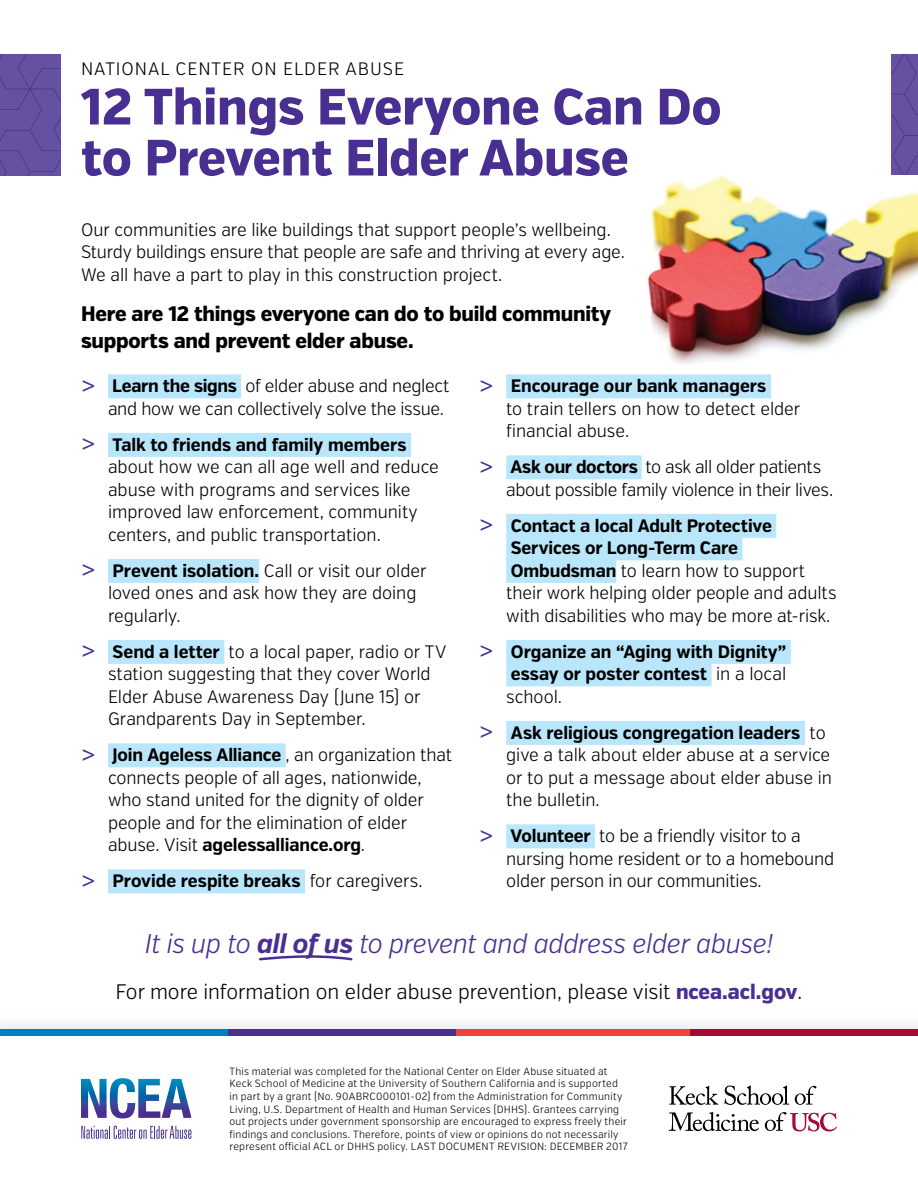
<style>
.page{position:relative;width:918px;height:1188px;background:#fff}
.page>*{position:absolute;margin:0;border:0;box-sizing:border-box;transform-origin:0 0}
.Body{font:800 51px/51px "Verb Cond";color:#492f92}
.Body-2{font:italic 300 27px "Verb Cond";letter-spacing:-.015em;color:#492f92}
.Body-3{font:800 21px/27px "Verb Cond";letter-spacing:-.01em;color:#000}
.Body-4{font:300 21px "Verb Cond";color:#000}
.Body-5{font:300 18px/22.5px "Verb Cond";letter-spacing:-.005em;color:#000}
.t1{font:700 18px/22.5px "Verb Cond";color:#000;text-align:justify}
.Body-6{font:300 18px/22.5px "Verb Cond";letter-spacing:-.025em;color:#000}
.Body-7{font:300 18px "Verb Cond";letter-spacing:.05em;color:#000}
.footnote{font:300 10.5px/12.6px "Verb Cond";letter-spacing:.02em;color:#000}
.s1{font-weight:400;font-size:24px;color:#492f92}
.s2{font-weight:700}
.s3{font-weight:300}
.s4{font-weight:800;color:#492f92}
</style>
<div class="page">
<svg style="left:0;top:54px;width:61px;height:122px;background:#644e9f"></svg>
<svg style="left:891px;top:54px;width:27px;height:121px;background:#644e9f"></svg>
<div style="left:108px;top:374px;width:133px;height:24px;background:#b9e6fa"></div>
<div style="left:108px;top:433px;width:303px;height:24px;background:#b9e6fa"></div>
<div style="left:108px;top:559px;width:151px;height:24px;background:#b9e6fa"></div>
<div style="left:108px;top:640px;width:116px;height:24px;background:#b9e6fa"></div>
<div style="left:108px;top:743px;width:178px;height:24px;background:#b9e6fa"></div>
<div style="left:108px;top:869px;width:197px;height:24px;background:#b9e6fa"></div>
<img style="left:647px;top:176px;width:271px;height:188px">
<div style="left:506px;top:374px;width:265px;height:24px;background:#b9e6fa"></div>
<div style="left:506px;top:455px;width:136px;height:24px;background:#b9e6fa"></div>
<div style="left:506px;top:514px;width:270px;height:24px;background:#b9e6fa"></div>
<div style="left:506px;top:536px;width:236px;height:24px;background:#b9e6fa"></div>
<div style="left:506px;top:559px;width:110px;height:24px;background:#b9e6fa"></div>
<div style="left:506px;top:640px;width:285px;height:24px;background:#b9e6fa"></div>
<div style="left:506px;top:662px;width:206px;height:24px;background:#b9e6fa"></div>
<div style="left:506px;top:721px;width:299px;height:24px;background:#b9e6fa"></div>
<div style="left:506px;top:824px;width:89px;height:24px;background:#b9e6fa"></div>
<svg style="left:259px;top:955px;width:94px;height:6px"></svg>
<div style="left:0;top:1010px;width:918px;height:178px;background:#f9f9f9"></div>
<div style="left:0;top:1033px;width:918px;height:155px;background:#fff"></div>
<svg style="left:81px;top:1126px;width:110px;height:13px"></svg>
<svg style="left:81px;top:1078px;width:110px;height:40px"></svg>
<div style="left:685px;top:1029px;width:233px;height:7px;background:#a30b35"></div>
<div style="left:0;top:1029px;width:233px;height:7px;background:#007dc5"></div>
<div style="left:228px;top:1029px;width:234px;height:7px;background:#492f92"></div>
<div style="left:456px;top:1029px;width:234px;height:7px;background:#ef433b"></div>
<svg style="left:724px;top:1086px;width:65px;height:19px"></svg>
<svg style="left:669px;top:1086px;width:49px;height:19px"></svg>
<svg style="left:765px;top:1112px;width:72px;height:19px"></svg>
<svg style="left:795px;top:1086px;width:21px;height:19px"></svg>
<svg style="left:669px;top:1112px;width:90px;height:19px"></svg>
<p class="Body-7" style="left:81px;top:58px;width:325px">NATIONAL CENTER ON ELDER ABUSE</p>
<p class="Body" style="left:81px;top:82px;width:642px">12 Things Everyone Can Do to Prevent Elder Abuse</p>
<p class="Body-5" style="left:81px;top:218px;width:545px">Our communities are like buildings that support people’s wellbeing.<br>Sturdy buildings ensure that people are safe and thriving at every age.<br>We all have a part to play in this construction project.</p>
<p class="Body-3" style="left:81px;top:301px;width:532px">Here are 12 things everyone can do to build community supports and prevent elder abuse.</p>
<p class="Body-5" style="left:81px;top:375px;width:370px;text-align:right"><span class="s1">&gt;</span> <span class="s2">Learn the signs</span> of elder abuse and neglect and how we can collectively solve the issue.</p>
<p class="Body-5" style="left:108px;top:434px;width:332px;text-indent:-27px"><span class="s1">&gt;</span> <span class="s2">Talk to friends and family members </span>about how we can all age well and reduce abuse with programs and services like improved law enforcement, community centers, and public transportation.</p>
<p class="Body-5" style="left:108px;top:560px;width:320px;text-indent:-27px"><span class="s1">&gt;</span> <span class="s2">Prevent isolation.</span> Call or visit our older loved ones and ask how they are doing regularly.</p>
<p class="Body-5" style="left:108px;top:641px;width:340px;text-indent:-27px"><span class="s1">&gt;</span> <span class="s2">Send a letter</span> to a local paper, radio or TV station suggesting that they cover World Elder Abuse Awareness Day (June 15) or Grandparents Day in September.</p>
<p class="Body-5" style="left:108px;top:744px;width:346px;text-indent:-27px"><span class="s1">&gt;</span> <span class="s2">Join Ageless Alliance</span> , an organization that connects people of all ages, nationwide, who stand united for the dignity of older people and for the elimination of elder abuse. Visit <span class="s2">agelessalliance.org</span>.</p>
<p class="t1" style="left:81px;top:870px;width:343px"><span class="s1">&gt;</span> Provide respite breaks <span class="s3">for caregivers.</span></p>
<p class="Body-5" style="left:506px;top:375px;width:296px;text-indent:-27px"><span class="s1">&gt;</span> <span class="s2">Encourage our bank managers<br></span>to train tellers on how to detect elder financial abuse.</p>
<p class="Body-6" style="left:506px;top:456px;width:329px;text-indent:-27px"><span class="s1">&gt;</span> <span class="s2">Ask our doctors</span> to ask all older patients about possible family violence in their lives.</p>
<p class="Body-5" style="left:506px;top:515px;width:332px;text-indent:-27px"><span class="s1">&gt;</span> <span class="s2">Contact a local Adult Protective Services or Long-Term Care Ombudsman</span> to learn how to support their work helping older people and adults with disabilities who may be more at-risk.</p>
<p class="t1" style="left:506px;top:641px;width:282px;text-indent:-27px"><span class="s1">&gt;</span> Organize an “Aging with Dignity” essay or poster contest <span class="s3">in a local school.</span></p>
<p class="Body-5" style="left:506px;top:722px;width:327px;text-indent:-27px"><span class="s1">&gt;</span> <span class="s2">Ask religious congregation leaders</span> to give a talk about elder abuse at a service or to put a message about elder abuse in the bulletin.</p>
<p class="Body-5" style="left:506px;top:825px;width:329px;text-indent:-27px"><span class="s1">&gt;</span> <span class="s2">Volunteer</span> to be a friendly visitor to a nursing home resident or to a homebound older person in our communities.</p>
<p class="Body-2" style="left:145px;top:928px;width:630px">It is up to <span class="s2">all of us</span> to prevent and address elder abuse!</p>
<p class="Body-4" style="left:115px;top:979px;width:689px">For more information on elder abuse prevention, please visit <span class="s4">ncea.acl.gov</span>.</p>
<p class="footnote" style="left:230px;top:1065px;width:400px">This material was completed for the National Center on Elder Abuse situated at Keck School of Medicine at the University of Southern California and is supported in part by a grant (No. 90ABRC000101-02) from the Administration for Community Living, U.S. Department of Health and Human Services (DHHS). Grantees carrying out projects under government sponsorship are encouraged to express freely their findings and conclusions. Therefore, points of view or opinions do not necessarily represent official ACL or DHHS policy. LAST DOCUMENT REVISION: DECEMBER 2017</p>
</div>
